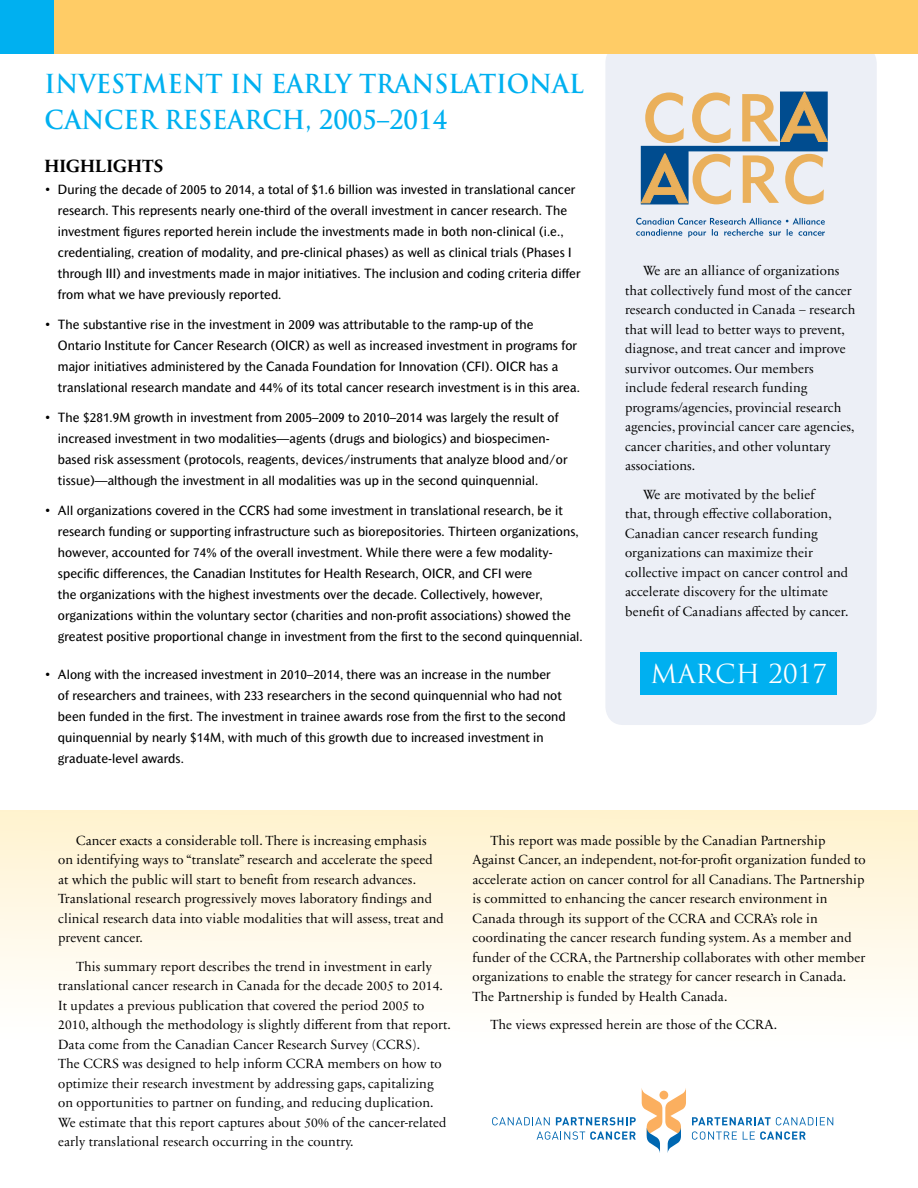
<style>
.page{position:relative;width:918px;height:1188px;background:#fff}
.page>*{position:absolute;margin:0;border:0;box-sizing:border-box;transform-origin:0 0}
.t1{font:700 25.5px/36px "Trajan Pro";color:#00b0f0;scale:.95 1}
.t2{font:25.5px "Trajan Pro";color:#fff}
.t3{font:700 18px "Sabon Next LT";letter-spacing:.005em;color:#000}
.t4{font:13.5px/19.5px "Sabon Next LT Display";letter-spacing:.005em;color:#000}
.t5{font:12.75px/21px "Mahsuri Sans";letter-spacing:.005em;color:#000}
</style>
<div class="page">
<div style="left:605px;top:45px;width:272px;height:680px;background:#eceff6;border-radius:18px"></div>
<div style="left:0;top:0;width:918px;height:54px;background:#fc6"></div>
<div style="left:0;top:0;width:54px;height:54px;background:#00b0f0"></div>
<div style="left:1px;top:810px;width:917px;height:378px;background:linear-gradient(to bottom,#fff4d6,#fff)"></div>
<div style="left:640px;top:652px;width:197px;height:43px;background:#00b0f0"></div>
<svg style="left:636px;top:218px;width:189px;height:20px"></svg>
<svg style="left:641px;top:92px;width:187px;height:112px"></svg>
<svg style="left:492px;top:1117px;width:58px;height:8px"></svg>
<svg style="left:556px;top:1117px;width:80px;height:8px"></svg>
<svg style="left:537px;top:1131px;width:99px;height:9px"></svg>
<svg style="left:692px;top:1117px;width:141px;height:8px"></svg>
<svg style="left:692px;top:1131px;width:45px;height:9px"></svg>
<svg style="left:743px;top:1131px;width:63px;height:9px"></svg>
<svg style="left:642px;top:1088px;width:44px;height:65px"></svg>
<div style="left:659px;top:1091px;width:9px;height:8px;background:#fbaf5f;border-radius:50%"></div>
<h1 class="t1" style="left:44px;top:66px;width:569px">INVESTMENT IN EARLY TRANSLATIONAL<br>CANCER RESEARCH, 2005–2014</h1>
<h2 class="t3" style="left:44px;top:155px;width:120px">HIGHLIGHTS</h2>
<p class="t5" style="left:58px;top:179px;width:524px;text-indent:-14px">• During the decade of 2005 to 2014, a total of $1.6 billion was invested in translational cancer research. This represents nearly one-third of the overall investment in cancer research. The investment figures reported herein include the investments made in both non-clinical (i.e., credentialing, creation of modality, and pre-clinical phases) as well as clinical trials (Phases I through III) and investments made in major initiatives. The inclusion and coding criteria differ from what we have previously reported.</p>
<p class="t5" style="left:58px;top:314px;width:523px;text-indent:-14px">• The substantive rise in the investment in 2009 was attributable to the ramp-up of the Ontario Institute for Cancer Research (OICR) as well as increased investment in programs for major initiatives administered by the Canada Foundation for Innovation (CFI). OICR has a translational research mandate and 44% of its total cancer research investment is in this area.</p>
<p class="t5" style="left:58px;top:407px;width:511px;text-indent:-14px">• The $281.9M growth in investment from 2005–2009 to 2010–2014 was largely the result of increased investment in two modalities—agents (drugs and biologics) and biospecimen&shy;based risk assessment (protocols, reagents, devices/instruments that analyze blood and/or tissue)—although the investment in all modalities was up in the second quinquennial.</p>
<p class="t5" style="left:58px;top:500px;width:526px;text-indent:-14px">• All organizations covered in the CCRS had some investment in translational research, be it research funding or supporting infrastructure such as biorepositories. Thirteen organizations, however, accounted for 74% of the overall investment. While there were a few modality&shy;specific differences, the Canadian Institutes for Health Research, OICR, and CFI were<br>the organizations with the highest investments over the decade. Collectively, however, organizations within the voluntary sector (charities and non-profit associations) showed the greatest positive proportional change in investment from the first to the second quinquennial.</p>
<p class="t5" style="left:58px;top:664px;width:509px;text-indent:-14px">• Along with the increased investment in 2010–2014, there was an increase in the number<br>of researchers and trainees, with 233 researchers in the second quinquennial who had not been funded in the first. The investment in trainee awards rose from the first to the second quinquennial by nearly $14M, with much of this growth due to increased investment in graduate-level awards.</p>
<p class="t4" style="left:625px;top:261px;width:232px;text-indent:18px">We are an alliance of organizations that collectively fund most of the cancer research conducted in Canada – research that will lead to better ways to prevent, diagnose, and treat cancer and improve survivor outcomes. Our members include federal research funding programs/agencies, provincial research agencies, provincial cancer care agencies, cancer charities, and other voluntary associations.</p>
<p class="t4" style="left:625px;top:485px;width:225px;text-indent:18px">We are motivated by the belief<br>that, through effective collaboration, Canadian cancer research funding organizations can maximize their collective impact on cancer control and accelerate discovery for the ultimate benefit of Canadians affected by cancer.</p>
<h1 class="t2" style="left:650px;top:658px;width:178px">MARCH 2017</h1>
<p class="t4" style="left:58px;top:831px;width:387px;text-indent:18px">Cancer exacts a considerable toll. There is increasing emphasis on identifying ways to “translate” research and accelerate the speed at which the public will start to benefit from research advances.<br>Translational research progressively moves laboratory findings and clinical research data into viable modalities that will assess, treat and prevent cancer.</p>
<p class="t4" style="left:58px;top:957px;width:394px;text-indent:18px">This summary report describes the trend in investment in early translational cancer research in Canada for the decade 2005 to 2014.<br>It updates a previous publication that covered the period 2005 to 2010, although the methodology is slightly different from that report.<br>Data come from the Canadian Cancer Research Survey (CCRS).<br>The CCRS was designed to help inform CCRA members on how to optimize their research investment by addressing gaps, capitalizing on opportunities to partner on funding, and reducing duplication.<br>We estimate that this report captures about 50% of the cancer-related early translational research occurring in the country.</p>
<p class="t4" style="left:473px;top:831px;width:395px;text-indent:18px">This report was made possible by the Canadian Partnership Against Cancer, an independent, not-for-profit organization funded to accelerate action on cancer control for all Canadians. The Partnership is committed to enhancing the cancer research environment in Canada through its support of the CCRA and CCRA’s role in coordinating the cancer research funding system. As a member and funder of the CCRA, the Partnership collaborates with other member organizations to enable the strategy for cancer research in Canada.<br>The Partnership is funded by Health Canada.</p>
<p class="t4" style="left:490px;top:1015px;width:288px">The views expressed herein are those of the CCRA.</p>
</div>
